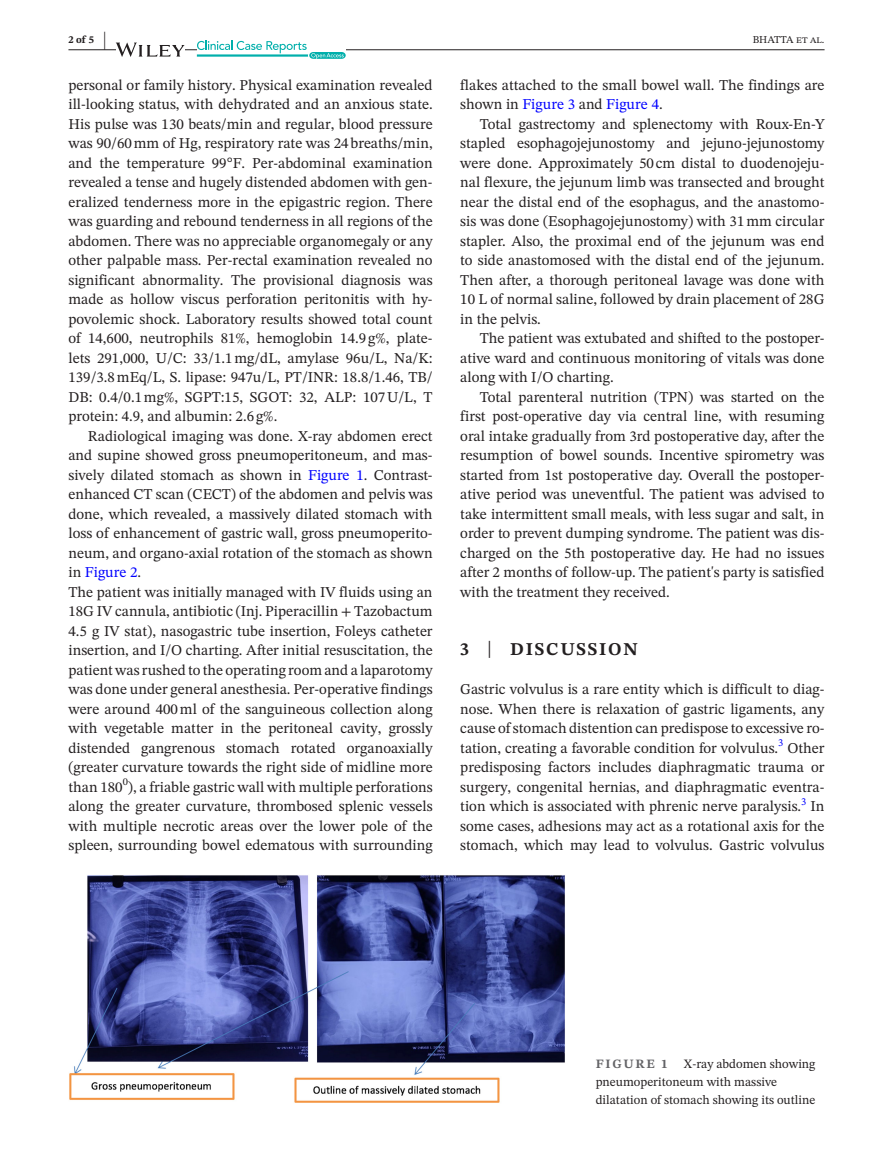
<style>
.page{position:relative;width:893px;height:1174px;background:#fff}
.page>*{position:absolute;margin:0;border:0;box-sizing:border-box;transform-origin:0 0}
.t1{font:700 18px "STIX Two Text";letter-spacing:.1em;color:#231f20}
.t2{font:15px/19.5px "STIX Two Text";color:#231f20;text-align:justify}
.t3{font:12.75px/18px "STIX Two Text";color:#231f20}
.t4{font:700 12.75px "STIX Two Text";letter-spacing:.14em;color:#636366}
.t5{font:10.5px "STIX Two Text";color:#231f20}
.t6{font:700 10.5px "STIX Two Text";color:#231f20}
.t7{font:10.5px "STIX Two Text";color:#00f}
.s1{font-size:21px}
.s2{color:#00f}
.s3{font-family:"STIX"}
.s4{font-weight:400;font-size:23.7px}
</style>
<div class="page">
<hr style="left:68px;top:49px;width:756px;height:1px;background:#231f20">
<svg style="left:116px;top:43px;width:69px;height:14px"></svg>
<svg style="left:197px;top:41px;width:149px;height:18px"></svg>
<img style="left:69px;top:875px;width:496px;height:228px">
<p class="t6" style="left:68px;top:32px;width:39px">2 of 5 <span class="s1">|</span></p>
<p class="t5" style="left:753px;top:32px;width:73px">BHATTA et al.</p>
<p class="t2" style="left:68px;top:75px;width:366px">personal or family history. Physical examination revealed ill-looking status, with dehydrated and an anxious state.<br>His pulse was 130 beats/min and regular, blood pressure was 90/60mm of Hg, respiratory rate was 24breaths/min, and the temperature 99°F. Per-abdominal examination revealed a tense and hugely distended abdomen with gen&shy;eralized tenderness more in the epigastric region. There was guarding and rebound tenderness in all regions of the abdomen. There was no appreciable organomegaly or any other palpable mass. Per-rectal examination revealed no significant abnormality. The provisional diagnosis was made as hollow viscus perforation peritonitis with hy&shy;povolemic shock. Laboratory results showed total count of 14,600, neutrophils 81%, hemoglobin 14.9 g%, plate&shy;lets 291,000, U/C: 33/1.1mg/dL, amylase 96u/L, Na/K:<br>139/3.8mEq/L, S. lipase: 947u/L, PT/INR: 18.8/1.46, TB/ DB: 0.4/0.1mg%, SGPT:15, SGOT: 32, ALP: 107U/L, T protein: 4.9, and albumin: 2.6 g%.</p>
<p class="t2" style="left:68px;top:426px;width:366px;text-align:left;text-indent:19px">Radiological imaging was done. X-ray abdomen erect and supine showed gross pneumoperitoneum, and mas&shy;sively dilated stomach as shown in <span class="s2">Figure 1</span>. Contrast&shy;enhanced CT scan (CECT) of the abdomen and pelvis was done, which revealed, a massively dilated stomach with loss of enhancement of gastric wall, gross pneumoperito&shy;neum, and organo-axial rotation of the stomach as shown in <span class="s2">Figure 2</span>.<br>The patient was initially managed with IV fluids using an 18G IV cannula, antibiotic (Inj. Piperacillin <span class="s3">+</span> Tazobactum 4.5 g IV stat), nasogastric tube insertion, Foleys catheter insertion, and I/O charting. After initial resuscitation, the patient was rushed to the operating room and a laparotomy was done under general anesthesia. Per-operative findings were around 400ml of the sanguineous collection along with vegetable matter in the peritoneal cavity, grossly distended gangrenous stomach rotated organoaxially (greater curvature towards the right side of midline more than 180<sup>0</sup>), a friable gastric wall with multiple perforations along the greater curvature, thrombosed splenic vessels with multiple necrotic areas over the lower pole of the spleen, surrounding bowel edematous with surrounding</p>
<p class="t2" style="left:460px;top:75px;width:366px">flakes attached to the small bowel wall. The findings are shown in <span class="s2">Figure 3</span> and <span class="s2">Figure 4</span>.</p>
<p class="t2" style="left:460px;top:114px;width:366px;text-indent:20px">Total gastrectomy and splenectomy with Roux-En-Y stapled esophagojejunostomy and jejuno-jejunostomy were done. Approximately 50 cm distal to duodenojeju&shy;nal flexure, the jejunum limb was transected and brought near the distal end of the esophagus, and the anastomo&shy;sis was done (Esophagojejunostomy) with 31mm circular stapler. Also, the proximal end of the jejunum was end to side anastomosed with the distal end of the jejunum.<br>Then after, a thorough peritoneal lavage was done with 10 L of normal saline, followed by drain placement of 28G in the pelvis.</p>
<p class="t2" style="left:460px;top:328px;width:366px;text-indent:20px">The patient was extubated and shifted to the postoper&shy;ative ward and continuous monitoring of vitals was done along with I/O charting.</p>
<p class="t2" style="left:460px;top:387px;width:366px;text-indent:19px">Total parenteral nutrition (TPN) was started on the first post-operative day via central line, with resuming oral intake gradually from 3rd postoperative day, after the resumption of bowel sounds. Incentive spirometry was started from 1st postoperative day. Overall the postoper&shy;ative period was uneventful. The patient was advised to take intermittent small meals, with less sugar and salt, in order to prevent dumping syndrome. The patient was dis&shy;charged on the 5th postoperative day. He had no issues after 2 months of follow-up. The patient's party is satisfied with the treatment they received.</p>
<p class="t1" style="left:460px;top:636px;width:179px">3 <span class="s4">|</span> DISCUSSION</p>
<p class="t2" style="left:460px;top:679px;width:366px">Gastric volvulus is a rare entity which is difficult to diag&shy;nose. When there is relaxation of gastric ligaments, any cause of stomach distention can predispose to excessive ro&shy;tation, creating a favorable condition for volvulus.</p>
<p class="t7" style="left:778px;top:735px;width:7px">3</p>
<p class="t2" style="left:460px;top:738px;width:366px;text-indent:327px">Other predisposing factors includes diaphragmatic trauma or surgery, congenital hernias, and diaphragmatic eventra&shy;tion which is associated with phrenic nerve paralysis.</p>
<p class="t7" style="left:801px;top:793px;width:7px">3</p>
<p class="t2" style="left:460px;top:796px;width:366px;text-indent:350px">In some cases, adhesions may act as a rotational axis for the stomach, which may lead to volvulus. Gastric volvulus</p>
<p class="t3" style="left:596px;top:1054px;width:221px;text-indent:88px">X-ray abdomen showing pneumoperitoneum with massive dilatation of stomach showing its outline</p>
<p class="t4" style="left:596px;top:1054px;width:73px">FIGURE 1</p>
</div>
